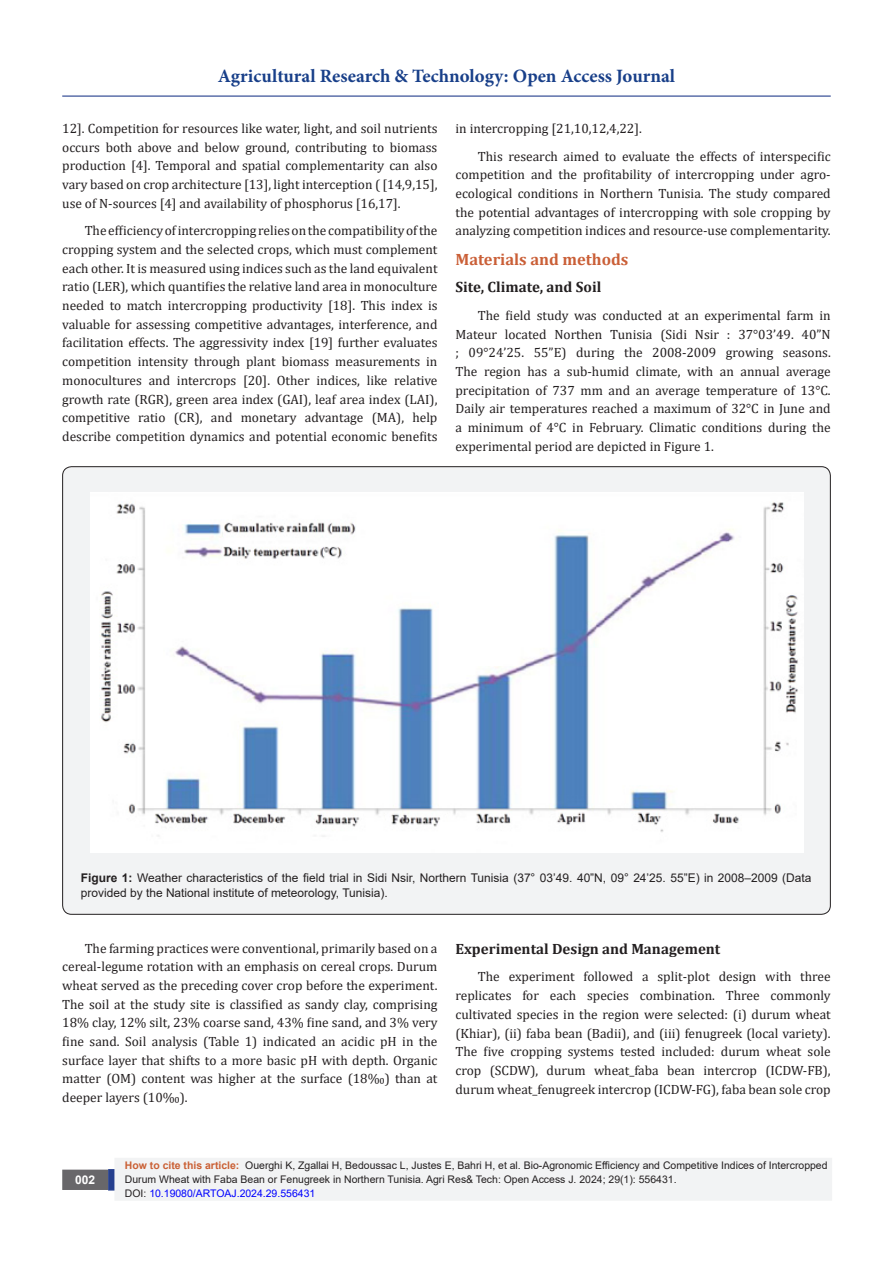
<style>
.page{position:relative;width:893px;height:1263px;background:#fff}
.page>*{position:absolute;margin:0;border:0;box-sizing:border-box;transform-origin:0 0}
.t1{font:700 18.9px "Minion Pro";color:#183f89}
.t2{font:700 16.5px "Cambria";color:#ca5f37}
.List_Paragraph{font:700 15px "Cambria";color:#231f20}
.t3{font:13.5px/18.8px "Cambria";color:#231f20;text-align:justify}
.t4{font:12px/14.4px "Arial";color:#231f20}
.t5{font:700 12px "Arial";color:#fff}
.t6{font:10.5px/14.4px "Arial";color:#231f20}
.t7{font:10.5px "Arial";color:#00f}
.s1{font-weight:700}
.s2{font-weight:700;color:#ca6035}
.s3{color:#231f20}
</style>
<div class="page">
<div style="left:63px;top:1170px;width:44px;height:19px;background:#68676a"></div>
<div style="left:62px;top:1169px;width:46px;height:21px;border:2px solid #68676a"></div>
<svg style="left:108px;top:1169px;width:6px;height:21px"></svg>
<hr style="left:62px;top:96px;width:769px;height:1px;background:#253f8e">
<div style="left:115px;top:1158px;width:716px;height:42px;background:#f2f3f4"></div>
<div style="left:63px;top:467px;width:767px;height:447px;background:#f2f3f4;border-radius:9px"></div>
<img style="left:90px;top:493px;width:714px;height:360px">
<h1 class="t1" style="left:218px;top:63px;width:459px">Agricultural Research &amp; Technology: Open Access Journal</h1>
<p class="t3" style="left:62px;top:119px;width:377px">12]. Competition for resources like water, light, and soil nutrients occurs both above and below ground, contributing to biomass production [4]. Temporal and spatial complementarity can also vary based on crop architecture [13], light interception ( [14,9,15], use of N-sources [4] and availability of phosphorus [16,17].</p>
<p class="t3" style="left:62px;top:221px;width:377px;text-indent:22px">The efficiency of intercropping relies on the compatibility of the cropping system and the selected crops, which must complement each other. It is measured using indices such as the land equivalent ratio (LER), which quantifies the relative land area in monoculture needed to match intercropping productivity [18]. This index is valuable for assessing competitive advantages, interference, and facilitation effects. The aggressivity index [19] further evaluates competition intensity through plant biomass measurements in monocultures and intercrops [20]. Other indices, like relative growth rate (RGR), green area index (GAI), leaf area index (LAI), competitive ratio (CR), and monetary advantage (MA), help describe competition dynamics and potential economic benefits</p>
<p class="t3" style="left:455px;top:119px;width:188px">in intercropping [21,10,12,4,22].</p>
<p class="t3" style="left:455px;top:147px;width:377px;text-indent:22px">This research aimed to evaluate the effects of interspecific competition and the profitability of intercropping under agro&shy;ecological conditions in Northern Tunisia. The study compared the potential advantages of intercropping with sole cropping by analyzing competition indices and resource-use complementarity.</p>
<p class="t2" style="left:455px;top:247px;width:174px">Materials and methods</p>
<p class="List_Paragraph" style="left:455px;top:276px;width:147px">Site, Climate, and Soil</p>
<p class="t3" style="left:455px;top:306px;width:377px;text-indent:22px">The field study was conducted at an experimental farm in Mateur located Northen Tunisia (Sidi Nsir : 37°03’49. 40”N ; 09°24’25. 55”E) during the 2008-2009 growing seasons.<br>The region has a sub-humid climate, with an annual average precipitation of 737 mm and an average temperature of 13°C.<br>Daily air temperatures reached a maximum of 32°C in June and a minimum of 4°C in February. Climatic conditions during the experimental period are depicted in Figure 1.</p>
<p class="t4" style="left:81px;top:871px;width:732px"><span class="s1">Figure 1:</span> Weather characteristics of the field trial in Sidi Nsir, Northern Tunisia (37° 03’49. 40”N, 09° 24’25. 55”E) in 2008–2009 (Data provided by the National institute of meteorology, Tunisia).</p>
<p class="t3" style="left:62px;top:938px;width:377px;text-indent:22px">The farming practices were conventional, primarily based on a cereal-legume rotation with an emphasis on cereal crops. Durum wheat served as the preceding cover crop before the experiment.<br>The soil at the study site is classified as sandy clay, comprising 18% clay, 12% silt, 23% coarse sand, 43% fine sand, and 3% very fine sand. Soil analysis (Table 1) indicated an acidic pH in the surface layer that shifts to a more basic pH with depth. Organic matter (OM) content was higher at the surface (18‰) than at deeper layers (10‰).</p>
<p class="List_Paragraph" style="left:455px;top:938px;width:266px">Experimental Design and Management</p>
<p class="t3" style="left:455px;top:967px;width:377px;text-indent:22px">The experiment followed a split-plot design with three replicates for each species combination. Three commonly cultivated species in the region were selected: (i) durum wheat (Khiar), (ii) faba bean (Badii), and (iii) fenugreek (local variety).<br>The five cropping systems tested included: durum wheat sole crop (SCDW), durum wheat_faba bean intercrop (ICDW-FB), durum wheat_fenugreek intercrop (ICDW-FG), faba bean sole crop</p>
<p class="t5" style="left:75px;top:1171px;width:22px">002</p>
<p class="t6" style="left:125px;top:1158px;width:704px"><span class="s2">How to cite this article:</span> Ouerghi K, Zgallai H, Bedoussac L, Justes E, Bahri H, et al. Bio-Agronomic Efficiency and Competitive Indices of Intercropped<br>Durum Wheat with Faba Bean or Fenugreek in Northern Tunisia. Agri Res&amp; Tech: Open Access J. 2024; 29(1): 556431.</p>
<p class="t7" style="left:125px;top:1186px;width:192px"><span class="s3">DOI:</span> 10.19080/ARTOAJ.2024.29.556431</p>
</div>
